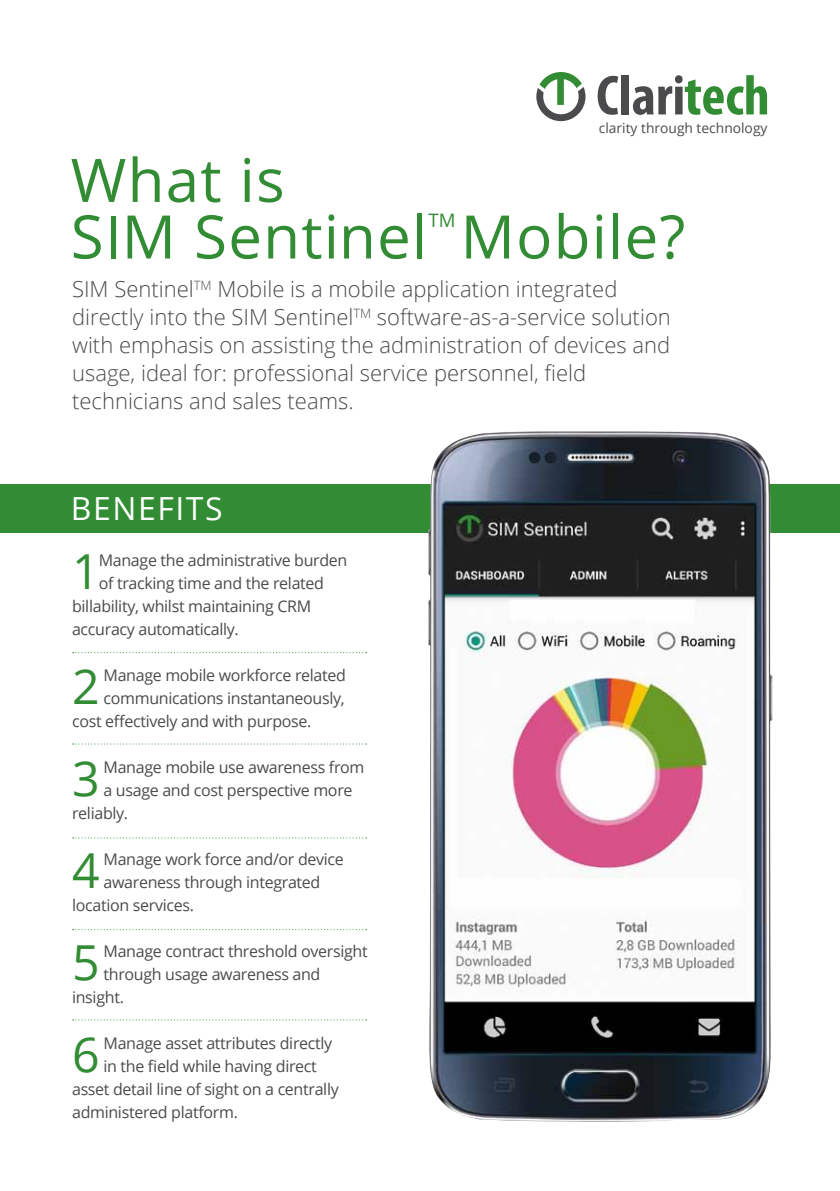
<style>
.page{position:relative;width:840px;height:1191px;background:#fff}
.page>*{position:absolute;margin:0;border:0;box-sizing:border-box;transform-origin:0 0}
.t1{font:60px/56.6px "Open Sans";letter-spacing:.02em;color:#328c33}
.t2{font:48.2px "Open Sans";color:#328c33}
.t3{font:31.8px "Open Sans";letter-spacing:.05em;color:#fff}
.t4{font:300 22px/28px "Open Sans";color:#4b4b4d}
.t5{font:18.6px "Open Sans";color:#328c33}
.t6{font:16px "Open Sans";letter-spacing:-.02em;color:#4b4b4d}
.t7{font:13.8px "Open Sans";color:#4b4b4d}
</style>
<div class="page">
<div style="left:0;top:484px;width:839px;height:49px;background:#328c33"></div>
<svg style="left:597px;top:76px;width:21px;height:39px"></svg>
<div style="left:621px;top:75px;width:7px;height:39px;background:#4b4b4d"></div>
<svg style="left:632px;top:75px;width:134px;height:40px"></svg>
<svg style="left:536px;top:72px;width:49px;height:49px"></svg>
<svg style="left:72px;top:652px;width:294px;height:1px"></svg>
<svg style="left:72px;top:743px;width:294px;height:1px"></svg>
<svg style="left:72px;top:837px;width:294px;height:1px"></svg>
<svg style="left:72px;top:929px;width:294px;height:1px"></svg>
<svg style="left:72px;top:1019px;width:294px;height:1px"></svg>
<img style="left:428px;top:431px;width:345px;height:690px">
<p class="t7" style="left:598px;top:118px;width:170px">clarity through technology</p>
<h1 class="t1" style="left:71px;top:150px;width:358px">What is<br>SIM Sentinel</h1>
<p class="t5" style="left:428px;top:207px;width:29px">TM</p>
<h1 class="t1" style="left:460px;top:207px;width:226px">Mobile?</h1>
<p class="t4" style="left:72px;top:275px;width:600px">SIM Sentinel<sup>TM</sup> Mobile is a mobile application integrated directly into the SIM Sentinel<sup>TM</sup> software-as-a-service solution with emphasis on assisting the administration of devices and usage, ideal for: professional service personnel, field technicians and sales teams.</p>
<h3 class="t3" style="left:71px;top:486px;width:120px">benefits</h3>
<h2 class="t2" style="left:72px;top:538px;width:29px">1</h2>
<p class="t6" style="left:99px;top:549px;width:250px">Manage the administrative burden</p>
<p class="t6" style="left:99px;top:572px;width:227px">of tracking time and the related</p>
<p class="t6" style="left:72px;top:595px;width:240px">billability, whilst maintaining CRM</p>
<p class="t6" style="left:72px;top:618px;width:168px">accuracy automatically.</p>
<h2 class="t2" style="left:72px;top:653px;width:29px">2</h2>
<p class="t6" style="left:103px;top:664px;width:244px">Manage mobile workforce related</p>
<p class="t6" style="left:103px;top:687px;width:242px">communications instantaneously,</p>
<p class="t6" style="left:72px;top:710px;width:241px">cost effectively and with purpose.</p>
<h2 class="t2" style="left:72px;top:745px;width:29px">3</h2>
<p class="t6" style="left:103px;top:756px;width:262px">Manage mobile use awareness from</p>
<p class="t6" style="left:103px;top:779px;width:250px">a usage and cost perspective more</p>
<p class="t6" style="left:72px;top:802px;width:58px">reliably.</p>
<h2 class="t2" style="left:72px;top:837px;width:29px">4</h2>
<p class="t6" style="left:103px;top:848px;width:242px">Manage work force and/or device</p>
<p class="t6" style="left:103px;top:871px;width:218px">awareness through integrated</p>
<p class="t6" style="left:72px;top:894px;width:123px">location services.</p>
<h2 class="t2" style="left:72px;top:929px;width:29px">5</h2>
<p class="t6" style="left:103px;top:940px;width:265px">Manage contract threshold oversight</p>
<p class="t6" style="left:103px;top:963px;width:218px">through usage awareness and</p>
<p class="t6" style="left:72px;top:986px;width:53px">insight.</p>
<h2 class="t2" style="left:72px;top:1021px;width:29px">6</h2>
<p class="t6" style="left:103px;top:1032px;width:230px">Manage asset attributes directly</p>
<p class="t6" style="left:103px;top:1055px;width:215px">in the field while having direct</p>
<p class="t6" style="left:72px;top:1078px;width:268px">asset detail line of sight on a centrally</p>
<p class="t6" style="left:72px;top:1101px;width:167px">administered platform.</p>
</div>
